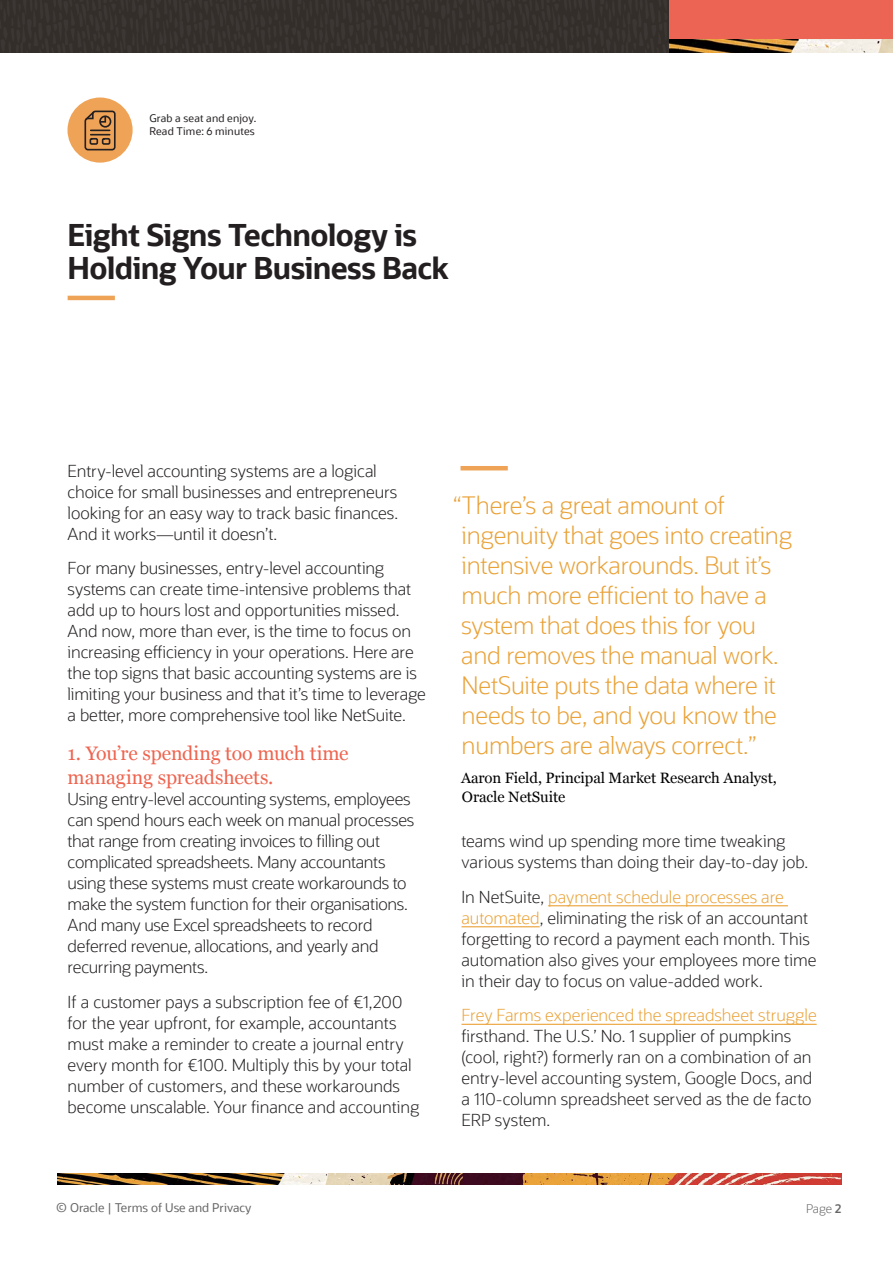
<style>
.page{position:relative;width:893px;height:1263px;background:#fff}
.page>*{position:absolute;margin:0;border:0;box-sizing:border-box;transform-origin:0 0}
.H1_2020{font:700 30px/33px "Oracle Sans";letter-spacing:-.02em;color:#231f20}
.PullQuote2020{font:300 24px/30px "Oracle Sans";letter-spacing:-.01em;color:#e9a238}
.H2_Main_Body_Header{font:19.5px/24.8px "Georgia";letter-spacing:-.005em;color:#ee644f}
.Main_Body_2016{font:300 16.5px/21px "Oracle Sans";letter-spacing:-.005em;color:#231f20}
.PullQuote2020-2{font:15px/19.5px "Georgia";letter-spacing:-.005em;color:#000}
.t1{font:12px "Oracle Sans";color:#666}
.t2{font:300 12px "Oracle Sans";color:#666}
.read-time{font:10.5px "Oracle Sans";letter-spacing:.02em;color:#231f20}
.s1{color:#eaa237}
.s2{font-weight:600}
</style>
<div class="page">
<div style="left:67px;top:98px;width:66px;height:65px;background:#eea357;border-radius:50%"></div>
<svg style="left:84px;top:110px;width:32px;height:41px"></svg>
<img style="left:57px;top:1174px;width:784px;height:10px">
<div style="left:669px;top:0;width:224px;height:50px;background:#ec6554"></div>
<img style="left:669px;top:39px;width:224px;height:13px">
<img style="left:0;top:0;width:669px;height:52px">
<hr style="left:68px;top:296px;width:47px;height:4px;background:#eea357">
<hr style="left:548px;top:905px;width:240px;height:1px;background:#eaa237">
<hr style="left:461px;top:926px;width:79px;height:1px;background:#eaa237">
<hr style="left:461px;top:1024px;width:356px;height:1px;background:#eaa237">
<hr style="left:460px;top:466px;width:48px;height:4px;background:#eea357">
<p class="read-time" style="left:149px;top:112px;width:109px">Grab a seat and enjoy.</p>
<p class="read-time" style="left:149px;top:125px;width:107px">Read Time: 6 minutes</p>
<p class="H1_2020" style="left:68px;top:218px;width:383px">Eight Signs Technology is<br>Holding Your Business Back</p>
<p class="Main_Body_2016" style="left:68px;top:461px;width:332px">Entry-level accounting systems are a logical choice for small businesses and entrepreneurs looking for an easy way to track basic finances.<br>And it works—until it doesn’t.</p>
<p class="Main_Body_2016" style="left:68px;top:558px;width:360px">For many businesses, entry-level accounting systems can create time-intensive problems that add up to hours lost and opportunities missed.<br>And now, more than ever, is the time to focus on increasing efficiency in your operations. Here are the top signs that basic accounting systems are is limiting your business and that it’s time to leverage a better, more comprehensive tool like NetSuite.</p>
<p class="H2_Main_Body_Header" style="left:68px;top:740px;width:283px">1. You’re spending too much time managing spreadsheets.</p>
<p class="Main_Body_2016" style="left:68px;top:789px;width:348px">Using entry-level accounting systems, employees can spend hours each week on manual processes that range from creating invoices to filling out complicated spreadsheets. Many accountants using these systems must create workarounds to make the system function for their organisations.<br>And many use Excel spreadsheets to record deferred revenue, allocations, and yearly and recurring payments.</p>
<p class="Main_Body_2016" style="left:68px;top:992px;width:353px">If a customer pays a subscription fee of €1,200 for the year upfront, for example, accountants must make a reminder to create a journal entry every month for €100. Multiply this by your total number of customers, and these workarounds become unscalable. Your finance and accounting</p>
<p class="PullQuote2020" style="left:461px;top:491px;width:332px;text-indent:-8px">“There’s a great amount of ingenuity that goes into creating intensive workarounds. But it’s much more efficient to have a system that does this for you and removes the manual work.<br>NetSuite puts the data where it needs to be, and you know the numbers are always correct.”</p>
<p class="PullQuote2020-2" style="left:461px;top:767px;width:317px">Aaron Field, Principal Market Research Analyst,<br>Oracle NetSuite</p>
<p class="Main_Body_2016" style="left:461px;top:831px;width:348px">teams wind up spending more time tweaking various systems than doing their day-to-day job.</p>
<p class="Main_Body_2016" style="left:461px;top:886px;width:356px">In NetSuite, <span class="s1">payment schedule processes are automated</span>, eliminating the risk of an accountant forgetting to record a payment each month. This automation also gives your employees more time in their day to focus on value-added work.</p>
<p class="Main_Body_2016" style="left:461px;top:1005px;width:357px"><span class="s1">Frey Farms experienced the spreadsheet struggle </span>firsthand. The U.S.’ No. 1 supplier of pumpkins (cool, right?) formerly ran on a combination of an entry-level accounting system, Google Docs, and a 110-column spreadsheet served as the de facto ERP system.</p>
<p class="t1" style="left:56px;top:1200px;width:197px">© Oracle | Terms of Use and Privacy</p>
<p class="t2" style="left:806px;top:1202px;width:37px">Page <span class="s2">2</span></p>
</div>
